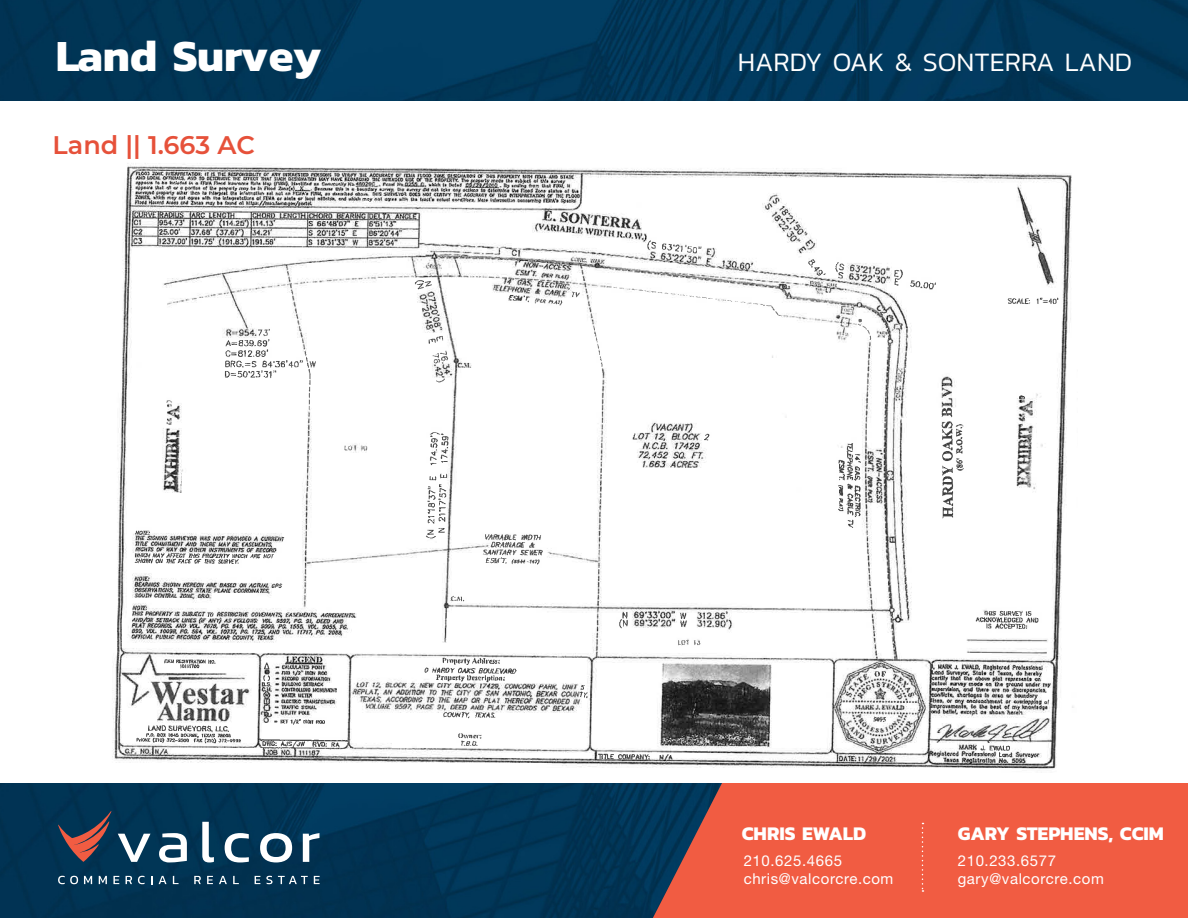
<style>
.page{position:relative;width:1188px;height:918px;background:#fff}
.page>*{position:absolute;margin:0;border:0;box-sizing:border-box;transform-origin:0 0}
.t1{font:700 45px "Kanit";letter-spacing:-.01em;color:#fff}
.big_title{font:300 27px "Kanit";color:#fff}
.t2{font:600 25.5px "Montserrat";color:#e6513a}
.t3{font:700 19.5px "Kanit";color:#fff}
.t4{font:15px/18px "Helvetica Neue LT Std";letter-spacing:.04em;color:#fff}
</style>
<div class="page">
<img style="left:0;top:783px;width:653px;height:135px">
<div style="left:653px;top:783px;width:535px;height:135px;background:#f15c42"></div>
<svg style="left:118px;top:834px;width:33px;height:28px"></svg>
<svg style="left:159px;top:833px;width:28px;height:29px"></svg>
<svg style="left:202px;top:822px;width:12px;height:40px"></svg>
<svg style="left:225px;top:833px;width:24px;height:29px"></svg>
<svg style="left:260px;top:833px;width:32px;height:29px"></svg>
<svg style="left:303px;top:833px;width:16px;height:29px"></svg>
<svg style="left:58px;top:876px;width:20px;height:8px"></svg>
<svg style="left:84px;top:876px;width:8px;height:8px"></svg>
<svg style="left:99px;top:876px;width:8px;height:8px"></svg>
<svg style="left:113px;top:876px;width:6px;height:8px"></svg>
<svg style="left:126px;top:876px;width:6px;height:8px"></svg>
<svg style="left:138px;top:876px;width:7px;height:8px"></svg>
<svg style="left:159px;top:876px;width:8px;height:8px"></svg>
<svg style="left:173px;top:876px;width:6px;height:8px"></svg>
<svg style="left:194px;top:876px;width:7px;height:8px"></svg>
<svg style="left:207px;top:876px;width:6px;height:8px"></svg>
<svg style="left:219px;top:876px;width:8px;height:8px"></svg>
<svg style="left:233px;top:876px;width:6px;height:8px"></svg>
<svg style="left:255px;top:876px;width:5px;height:8px"></svg>
<svg style="left:266px;top:876px;width:6px;height:8px"></svg>
<svg style="left:278px;top:876px;width:30px;height:8px"></svg>
<svg style="left:314px;top:876px;width:6px;height:8px"></svg>
<svg style="left:58px;top:811px;width:54px;height:51px;background:#423e4e"></svg>
<svg style="left:922px;top:823px;width:1px;height:69px"></svg>
<img style="left:0;top:0;width:1188px;height:100px">
<img style="left:112px;top:163px;width:962px;height:606px">
<img style="left:135px;top:198px;width:924px;height:562px">
<p class="t1" style="left:56px;top:21px;width:267px">Land Survey</p>
<p class="t2" style="left:52px;top:127px;width:204px">Land || 1.663 AC</p>
<p class="big_title" style="left:738px;top:43px;width:396px">HARDY OAK &amp; SONTERRA LAND</p>
<h3 class="t3" style="left:742px;top:818px;width:126px">CHRIS EWALD</h3>
<p class="t4" style="left:744px;top:852px;width:151px">210.625.4665 chris@valcorcre.com</p>
<h3 class="t3" style="left:958px;top:818px;width:208px">GARY STEPHENS, CCIM</h3>
<p class="t4" style="left:958px;top:852px;width:148px">210.233.6577 gary@valcorcre.com</p>
</div>
